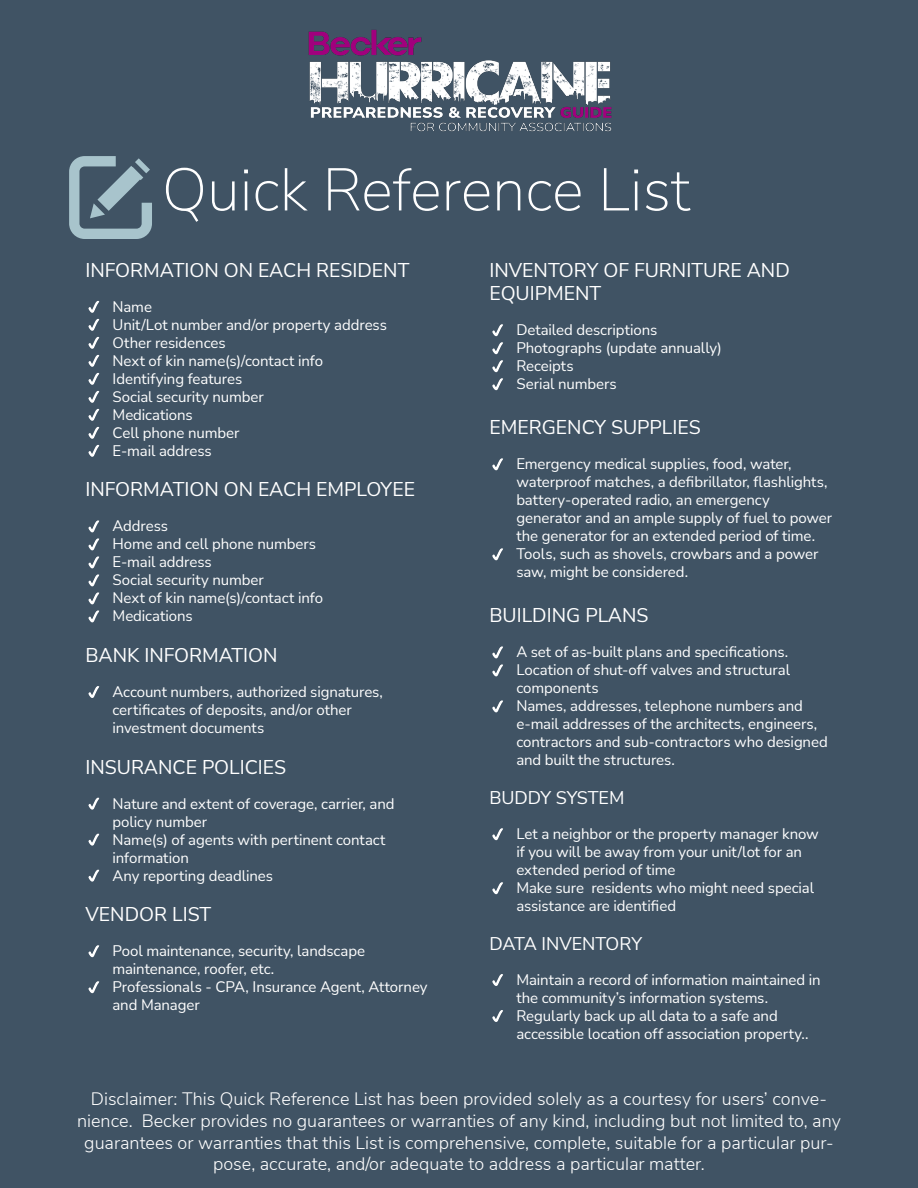
<style>
.page{position:relative;width:918px;height:1188px;background:#405364}
.page>*{position:absolute;margin:0;border:0;box-sizing:border-box;transform-origin:0 0}
.t1{font:200 60px "Nunito Sans";color:#fff}
.t2{font:19.5px/23.4px "Nunito Sans";color:#fff}
.t3{font:300 18px/21.6px "Nunito Sans";color:#fff;text-align:center}
.t4{font:18px "Nunito Sans";color:#fff}
.t5{font:15px/18px "Nunito Sans";letter-spacing:-.005em;color:#fff}
</style>
<div class="page">
<img style="left:308px;top:29px;width:304px;height:103px">
<svg style="left:69px;top:156px;width:83px;height:83px"></svg>
<p class="t1" style="left:162px;top:148px;width:529px">Quick Reference List</p>
<p class="t2" style="left:86px;top:258px;width:325px">INFORMATION ON EACH RESIDENT</p>
<p class="t5" style="left:112px;top:297px;width:41px">Name</p>
<p class="t5" style="left:112px;top:315px;width:276px">Unit/Lot number and/or property address</p>
<p class="t5" style="left:112px;top:333px;width:115px">Other residences</p>
<p class="t5" style="left:112px;top:351px;width:212px">Next of kin name(s)/contact info</p>
<p class="t5" style="left:112px;top:369px;width:131px">Identifying features</p>
<p class="t5" style="left:112px;top:387px;width:153px">Social security number</p>
<p class="t5" style="left:112px;top:405px;width:82px">Medications</p>
<p class="t5" style="left:112px;top:423px;width:129px">Cell phone number</p>
<p class="t5" style="left:112px;top:441px;width:101px">E-mail address</p>
<p class="t2" style="left:86px;top:477px;width:331px">INFORMATION ON EACH EMPLOYEE</p>
<p class="t5" style="left:112px;top:517px;width:57px">Address</p>
<p class="t5" style="left:112px;top:535px;width:205px">Home and cell phone numbers</p>
<p class="t5" style="left:112px;top:553px;width:101px">E-mail address</p>
<p class="t5" style="left:112px;top:571px;width:153px">Social security number</p>
<p class="t5" style="left:112px;top:589px;width:212px">Next of kin name(s)/contact info</p>
<p class="t5" style="left:112px;top:607px;width:82px">Medications</p>
<p class="t2" style="left:86px;top:643px;width:194px">BANK INFORMATION</p>
<p class="t5" style="left:112px;top:682px;width:272px">Account numbers, authorized signatures, certificates of deposits, and/or other investment documents</p>
<p class="t2" style="left:86px;top:754px;width:202px">INSURANCE POLICIES</p>
<p class="t5" style="left:112px;top:794px;width:284px">Nature and extent of coverage, carrier, and policy number</p>
<p class="t5" style="left:112px;top:830px;width:275px">Name(s) of agents with pertinent contact information</p>
<p class="t5" style="left:112px;top:866px;width:162px">Any reporting deadlines</p>
<p class="t2" style="left:86px;top:902px;width:127px">VENDOR LIST</p>
<p class="t5" style="left:112px;top:941px;width:254px">Pool maintenance, security, landscape maintenance, roofer, etc.</p>
<p class="t5" style="left:112px;top:977px;width:317px">Professionals - CPA, Insurance Agent, Attorney and Manager</p>
<p class="t2" style="left:489px;top:258px;width:302px">INVENTORY OF FURNITURE AND<br>EQUIPMENT</p>
<p class="t5" style="left:516px;top:320px;width:142px">Detailed descriptions</p>
<p class="t5" style="left:516px;top:338px;width:207px">Photographs (update annually)</p>
<p class="t5" style="left:516px;top:356px;width:59px">Receipts</p>
<p class="t5" style="left:516px;top:374px;width:102px">Serial numbers</p>
<p class="t2" style="left:489px;top:415px;width:213px">EMERGENCY SUPPLIES</p>
<p class="t5" style="left:516px;top:455px;width:317px">Emergency medical supplies, food, water, waterproof matches, a defibrillator, flashlights, battery-operated radio, an emergency generator and an ample supply of fuel to power the generator for an extended period of time.</p>
<p class="t5" style="left:516px;top:545px;width:304px">Tools, such as shovels, crowbars and a power saw, might be considered.</p>
<p class="t2" style="left:489px;top:603px;width:161px">BUILDING PLANS</p>
<p class="t5" style="left:516px;top:643px;width:273px">A set of as-built plans and specifications.</p>
<p class="t5" style="left:516px;top:661px;width:275px">Location of shut-off valves and structural components</p>
<p class="t5" style="left:516px;top:697px;width:313px">Names, addresses, telephone numbers and e-mail addresses of the architects, engineers, contractors and sub-contractors who designed and built the structures.</p>
<p class="t4" style="left:489px;top:785px;width:137px">BUDDY SYSTEM</p>
<p class="t5" style="left:516px;top:824px;width:304px">Let a neighbor or the property manager know if you will be away from your unit/lot for an extended period of time</p>
<p class="t5" style="left:516px;top:878px;width:299px">Make sure residents who might need special assistance are identified</p>
<p class="t4" style="left:489px;top:931px;width:154px">DATA INVENTORY</p>
<p class="t5" style="left:516px;top:970px;width:306px">Maintain a record of information maintained in the community’s information systems.</p>
<p class="t5" style="left:516px;top:1006px;width:294px">Regularly back up all data to a safe and accessible location off association property..</p>
<p class="t3" style="left:77px;top:1087px;width:765px">Disclaimer: This Quick Reference List has been provided solely as a courtesy for users’ conve&shy;nience. Becker provides no guarantees or warranties of any kind, including but not limited to, any guarantees or warranties that this List is comprehensive, complete, suitable for a particular pur&shy;pose, accurate, and/or adequate to address a particular matter.</p>
</div>
